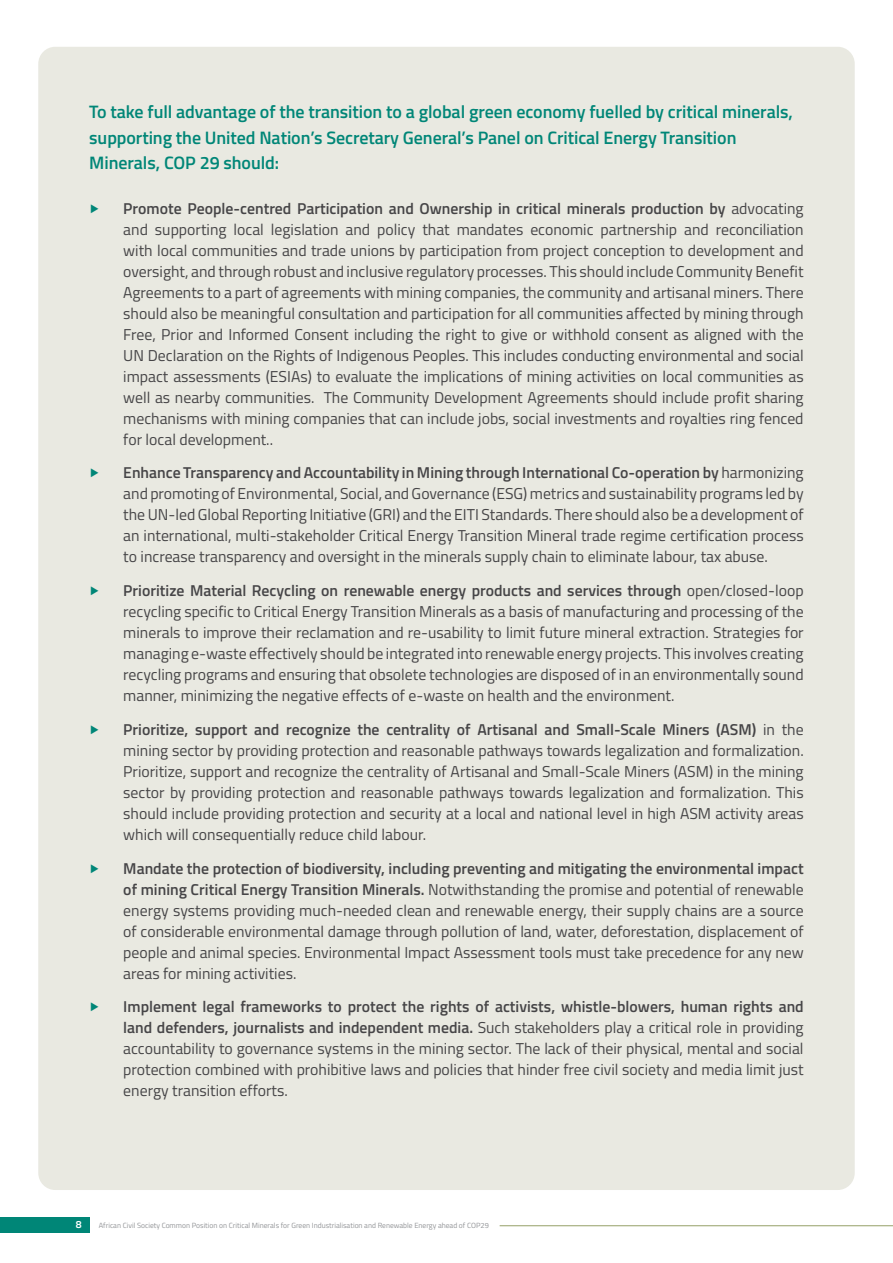
<style>
.page{position:relative;width:893px;height:1263px;background:#fff}
.page>*{position:absolute;margin:0;border:0;box-sizing:border-box;transform-origin:0 0}
.t1{font:600 18px/25.5px "Titillium Web";letter-spacing:-.005em;color:#008677}
.t2{font:15.75px/21px "Titillium Web";color:#464547;text-align:justify}
.t3{font:600 10.5px "Titillium Web";color:#fff}
.t4{font:7.5px "Titillium Web";color:#939598}
.s1{font-family:"Noto Sans Display";font-size:30px;color:#008677}
.s2{font-weight:600}
</style>
<div class="page">
<div style="left:0;top:1217px;width:89px;height:15px;background:#008677"></div>
<hr style="left:500px;top:1225px;width:393px;height:1px;background:#95a068">
<div style="left:38px;top:47px;width:817px;height:1143px;background:#e9e9e1;border-radius:17px"></div>
<p class="t1" style="left:89px;top:98px;width:705px">To take full advantage of the transition to a global green economy fuelled by critical minerals, supporting the United Nation’s Secretary General’s Panel on Critical Energy Transition<br>Minerals, COP 29 should:</p>
<p class="t2" style="left:123px;top:197px;width:682px;text-indent:-34px"><span class="s1">‣</span> <span class="s2">Promote People-centred Participation and Ownership in critical minerals production by</span> advocating and supporting local legislation and policy that mandates economic partnership and reconciliation with local communities and trade unions by participation from project conception to development and oversight, and through robust and inclusive regulatory processes. This should include Community Benefit Agreements to a part of agreements with mining companies, the community and artisanal miners. There should also be meaningful consultation and participation for all communities affected by mining through Free, Prior and Informed Consent including the right to give or withhold consent as aligned with the UN Declaration on the Rights of Indigenous Peoples. This includes conducting environmental and social impact assessments (ESIAs) to evaluate the implications of mining activities on local communities as well as nearby communities. The Community Development Agreements should include profit sharing mechanisms with mining companies that can include jobs, social investments and royalties ring fenced for local development..</p>
<p class="t2" style="left:123px;top:462px;width:682px;text-indent:-34px"><span class="s1">‣</span> <span class="s2">Enhance Transparency and Accountability in Mining through International Co-operation by</span> harmonizing and promoting of Environmental, Social, and Governance (ESG) metrics and sustainability programs led by the UN-led Global Reporting Initiative (GRI) and the EITI Standards. There should also be a development of an international, multi-stakeholder Critical Energy Transition Mineral trade regime certification process to increase transparency and oversight in the minerals supply chain to eliminate labour, tax abuse.</p>
<p class="t2" style="left:123px;top:579px;width:682px;text-indent:-34px"><span class="s1">‣</span> <span class="s2">Prioritize Material Recycling on renewable energy products and services through</span> open/closed-loop recycling specific to Critical Energy Transition Minerals as a basis of manufacturing and processing of the minerals to improve their reclamation and re-usability to limit future mineral extraction. Strategies for managing e-waste effectively should be integrated into renewable energy projects. This involves creating recycling programs and ensuring that obsolete technologies are disposed of in an environmentally sound manner, minimizing the negative effects of e-waste on health and the environment.</p>
<p class="t2" style="left:123px;top:718px;width:682px;text-indent:-34px"><span class="s1">‣</span> <span class="s2">Prioritize, support and recognize the centrality of Artisanal and Small-Scale Miners (ASM)</span> in the mining sector by providing protection and reasonable pathways towards legalization and formalization.<br>Prioritize, support and recognize the centrality of Artisanal and Small-Scale Miners (ASM) in the mining sector by providing protection and reasonable pathways towards legalization and formalization. This should include providing protection and security at a local and national level in high ASM activity areas which will consequentially reduce child labour.</p>
<p class="t2" style="left:123px;top:857px;width:682px;text-indent:-34px"><span class="s1">‣</span> <span class="s2">Mandate the protection of biodiversity, including preventing and mitigating the environmental impact of mining Critical Energy Transition Minerals.</span> Notwithstanding the promise and potential of renewable energy systems providing much-needed clean and renewable energy, their supply chains are a source of considerable environmental damage through pollution of land, water, deforestation, displacement of people and animal species. Environmental Impact Assessment tools must take precedence for any new areas for mining activities.</p>
<p class="t2" style="left:123px;top:996px;width:682px;text-indent:-34px"><span class="s1">‣</span> <span class="s2">Implement legal frameworks to protect the rights of activists, whistle-blowers, human rights and land defenders, journalists and independent media.</span> Such stakeholders play a critical role in providing accountability to governance systems in the mining sector. The lack of their physical, mental and social protection combined with prohibitive laws and policies that hinder free civil society and media limit just energy transition efforts.</p>
<p class="t3" style="left:76px;top:1217px;width:7px">8</p>
<p class="t4" style="left:99px;top:1219px;width:391px">African Civil Society Common Position on Critical Minerals for Green Industrialisation and Renewable Energy ahead of COP29</p>
</div>
